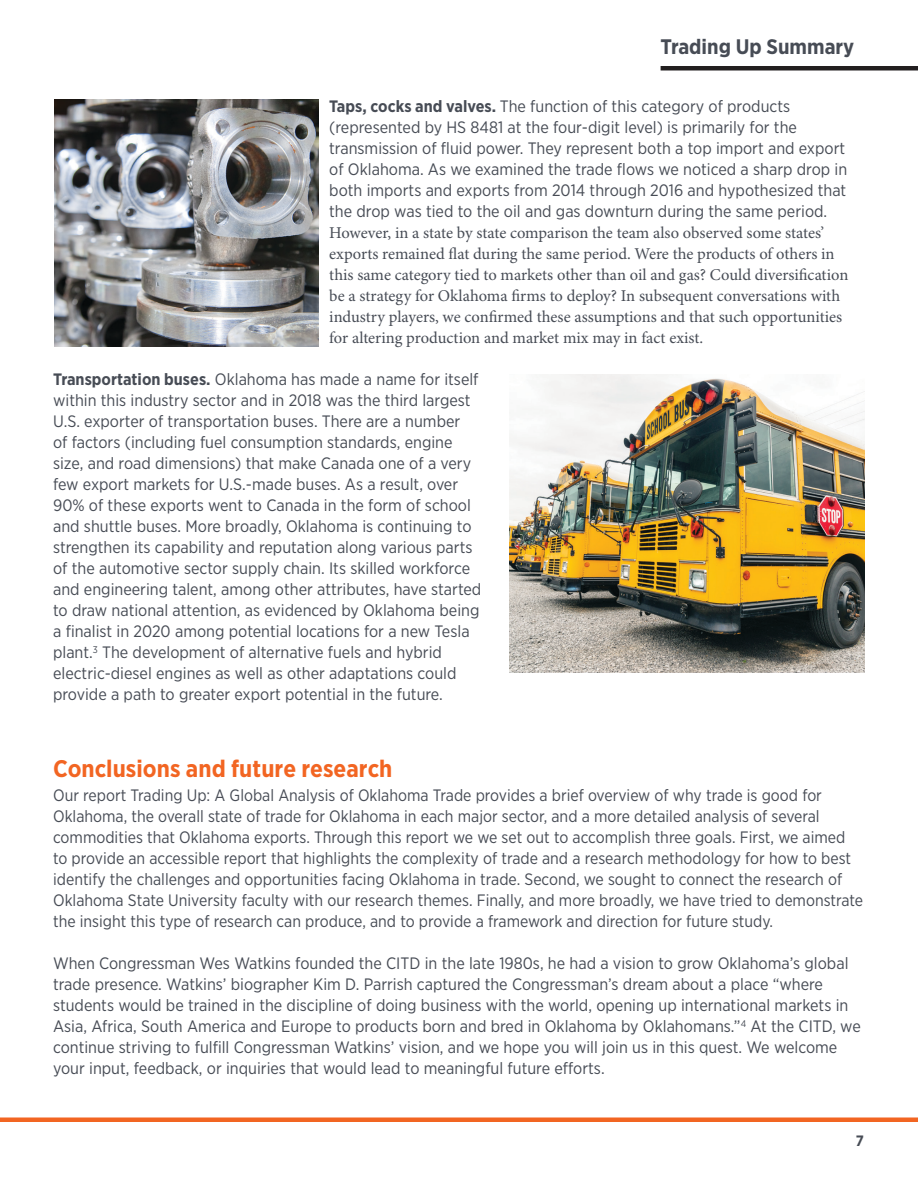
<style>
.page{position:relative;width:918px;height:1188px;background:#fff}
.page>*{position:absolute;margin:0;border:0;box-sizing:border-box;transform-origin:0 0}
.Paragraph_Header{font:700 24px "Gotham Narrow";color:#f26522}
.t1{font:700 21px "Gotham Narrow";color:#474c55}
.t2{font:16.5px/21px "Gotham Narrow";color:#474c55}
.t3{font:16.5px/21px "Minion Pro";letter-spacing:-.005em;color:#474c55}
.t4{font:700 15px "Gotham Narrow";color:#474c55}
.s1{font-family:"Gotham Narrow";font-weight:700}
.s2{font-family:"Gotham Narrow"}
.s3{font-weight:700}
</style>
<div class="page">
<hr style="left:0;top:1118px;width:918px;height:4px;background:#f26522">
<hr style="left:661px;top:66px;width:257px;height:4px;background:#231f20">
<img style="left:54px;top:99px;width:265px;height:247px">
<img style="left:510px;top:374px;width:354px;height:298px">
<p class="t1" style="left:661px;top:33px;width:195px">Trading Up Summary</p>
<p class="t3" style="left:329px;top:97px;width:521px"><span class="s1">Taps, cocks and valves.</span> <span class="s2">The function of this category of products (represented by HS 8481 at the four-digit level) is primarily for the transmission of fluid power. They represent both a top import and export of Oklahoma. As we examined the trade flows we noticed a sharp drop in both imports and exports from 2014 through 2016 and hypothesized that the drop was tied to the oil and gas downturn during the same period.<br></span>However, in a state by state comparison the team also observed some states’ exports remained flat during the same period. Were the products of others in this same category tied to markets other than oil and gas? Could diversification be a strategy for Oklahoma firms to deploy? In subsequent conversations with industry players, we confirmed these assumptions and that such opportunities for altering production and market mix may in fact exist.</p>
<p class="t2" style="left:53px;top:369px;width:430px"><span class="s3">Transportation buses.</span> Oklahoma has made a name for itself within this industry sector and in 2018 was the third largest U.S. exporter of transportation buses. There are a number<br>of factors (including fuel consumption standards, engine size, and road dimensions) that make Canada one of a very few export markets for U.S.-made buses. As a result, over 90% of these exports went to Canada in the form of school and shuttle buses. More broadly, Oklahoma is continuing to strengthen its capability and reputation along various parts of the automotive sector supply chain. Its skilled workforce and engineering talent, among other attributes, have started to draw national attention, as evidenced by Oklahoma being a finalist in 2020 among potential locations for a new Tesla plant.<sup>3</sup> The development of alternative fuels and hybrid electric-diesel engines as well as other adaptations could provide a path to greater export potential in the future.</p>
<p class="Paragraph_Header" style="left:53px;top:753px;width:341px">Conclusions and future research</p>
<p class="t2" style="left:53px;top:784px;width:812px">Our report Trading Up: A Global Analysis of Oklahoma Trade provides a brief overview of why trade is good for Oklahoma, the overall state of trade for Oklahoma in each major sector, and a more detailed analysis of several commodities that Oklahoma exports. Through this report we we set out to accomplish three goals. First, we aimed to provide an accessible report that highlights the complexity of trade and a research methodology for how to best identify the challenges and opportunities facing Oklahoma in trade. Second, we sought to connect the research of Oklahoma State University faculty with our research themes. Finally, and more broadly, we have tried to demonstrate the insight this type of research can produce, and to provide a framework and direction for future study.</p>
<p class="t2" style="left:53px;top:952px;width:809px">When Congressman Wes Watkins founded the CITD in the late 1980s, he had a vision to grow Oklahoma’s global trade presence. Watkins’ biographer Kim D. Parrish captured the Congressman’s dream about a place “where students would be trained in the discipline of doing business with the world, opening up international markets in Asia, Africa, South America and Europe to products born and bred in Oklahoma by Oklahomans.”<sup>4</sup> At the CITD, we continue striving to fulfill Congressman Watkins’ vision, and we hope you will join us in this quest. We welcome your input, feedback, or inquiries that would lead to meaningful future efforts.</p>
<p class="t4" style="left:856px;top:1131px;width:10px">7</p>
</div>
